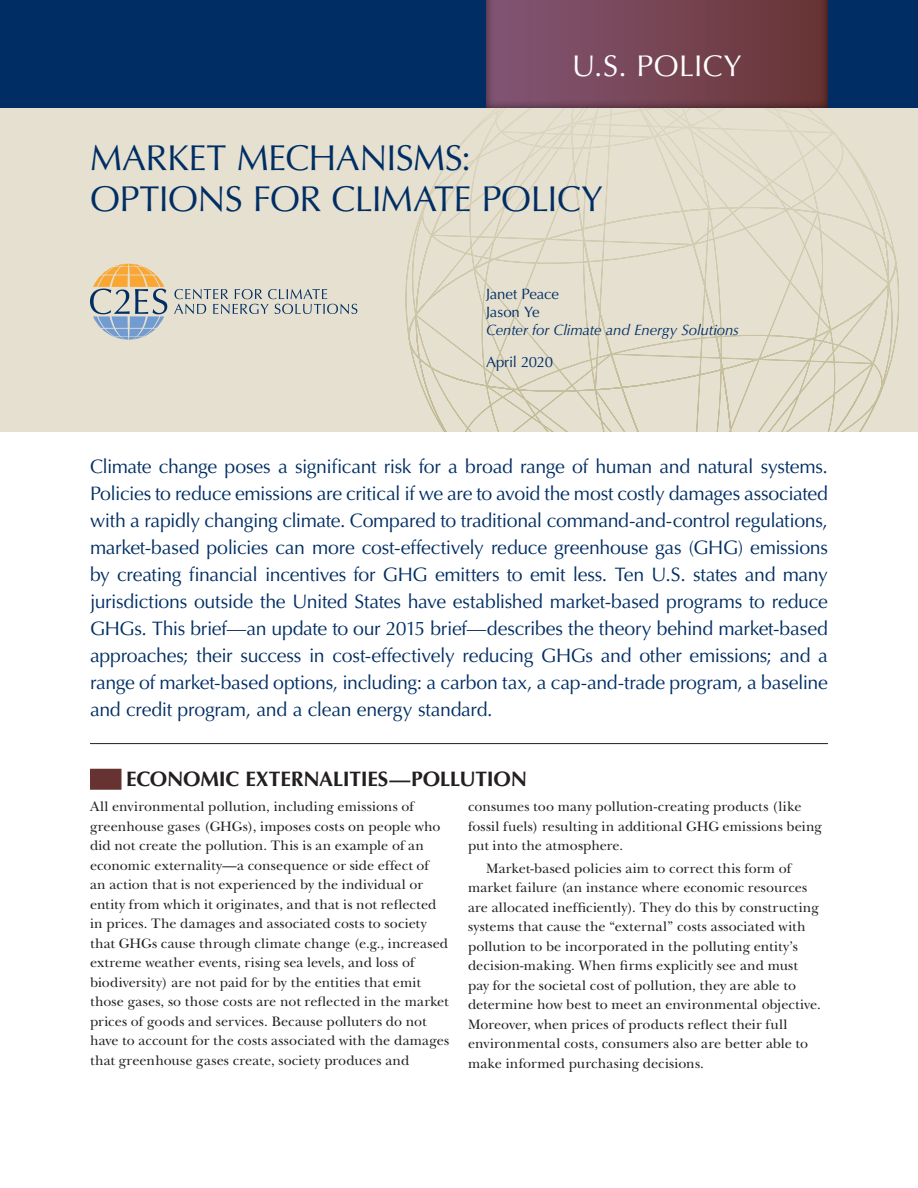
<style>
.page{position:relative;width:918px;height:1188px;background:#fff}
.page>*{position:absolute;margin:0;border:0;box-sizing:border-box;transform-origin:0 0}
.H1_FCI_TITLE{font:36px/40.5px "Optima LT Std";letter-spacing:-.015em;color:#002e64}
.t1{font:30px "Optima LT Std";letter-spacing:.01em;color:#fff}
.H2_FCI_Header_Optima{font:700 21px "Optima LT Std";letter-spacing:-.015em;color:#231f20}
.FCI_Opening_Summary{font:19.5px/27px "Optima LT Std";letter-spacing:-.015em;color:#002e64;text-align:justify}
.FCI_Author{font:italic 15px/18px "Optima LT Std";letter-spacing:-.01em;color:#002e64}
.FCI_Author-2{font:15px "Optima LT Std";letter-spacing:-.025em;color:#002e64}
.FCI_Body_Copy_1P{font:14.25px/19.5px "New Baskerville Std";letter-spacing:.005em;color:#231f20}
.FCI_Body_Copy{font:14.25px/19.5px "New Baskerville Std";letter-spacing:.005em;color:#231f20}
.s1{font-style:normal}
</style>
<div class="page">
<div style="left:90px;top:769px;width:32px;height:21px;background:#663232"></div>
<div style="left:0;top:106px;width:918px;height:326px;background:#e5e0d0"></div>
<svg style="left:405px;top:110px;width:494px;height:322px"></svg>
<div style="left:0;top:0;width:918px;height:108px;background:#002e64"></div>
<div style="left:486px;top:0;width:343px;height:110px;background:#231f20;opacity:.75"></div>
<svg style="left:174px;top:289px;width:183px;height:25px"></svg>
<svg style="left:90px;top:264px;width:77px;height:76px"></svg>
<hr style="left:90px;top:743px;width:738px;height:1px;background:#231f20">
<p class="t1" style="left:572px;top:48px;width:171px">U.S. POLICY</p>
<p class="H1_FCI_TITLE" style="left:90px;top:138px;width:515px">MARKET MECHANISMS:<br>OPTIONS FOR CLIMATE POLICY</p>
<p class="FCI_Author" style="left:486px;top:285px;width:255px"><span class="s1">Janet Peace<br>Jason Ye<br></span>Center for Climate and Energy Solutions</p>
<p class="FCI_Author-2" style="left:486px;top:353px;width:69px">April 2020</p>
<p class="FCI_Opening_Summary" style="left:90px;top:453px;width:740px">Climate change poses a significant risk for a broad range of human and natural systems.<br>Policies to reduce emissions are critical if we are to avoid the most costly damages associated with a rapidly changing climate. Compared to traditional command-and-control regulations, market-based policies can more cost-effectively reduce greenhouse gas (GHG) emissions by creating financial incentives for GHG emitters to emit less. Ten U.S. states and many jurisdictions outside the United States have established market-based programs to reduce GHGs. This brief—an update to our 2015 brief—describes the theory behind market-based approaches; their success in cost-effectively reducing GHGs and other emissions; and a range of market-based options, including: a carbon tax, a cap-and-trade program, a baseline and credit program, and a clean energy standard.</p>
<p class="H2_FCI_Header_Optima" style="left:126px;top:767px;width:403px">ECONOMIC EXTERNALITIES—POLLUTION</p>
<p class="FCI_Body_Copy_1P" style="left:90px;top:797px;width:361px">All environmental pollution, including emissions of greenhouse gases (GHGs), imposes costs on people who did not create the pollution. This is an example of an economic externality—a consequence or side effect of<br>an action that is not experienced by the individual or entity from which it originates, and that is not reflected in prices. The damages and associated costs to society that GHGs cause through climate change (e.g., increased extreme weather events, rising sea levels, and loss of biodiversity) are not paid for by the entities that emit those gases, so those costs are not reflected in the market prices of goods and services. Because polluters do not have to account for the costs associated with the damages that greenhouse gases create, society produces and</p>
<p class="FCI_Body_Copy_1P" style="left:468px;top:797px;width:356px">consumes too many pollution-creating products (like fossil fuels) resulting in additional GHG emissions being put into the atmosphere.</p>
<p class="FCI_Body_Copy" style="left:468px;top:859px;width:354px;text-indent:18px">Market-based policies aim to correct this form of market failure (an instance where economic resources are allocated inefficiently). They do this by constructing systems that cause the “external” costs associated with pollution to be incorporated in the polluting entity’s decision-making. When firms explicitly see and must pay for the societal cost of pollution, they are able to determine how best to meet an environmental objective.<br>Moreover, when prices of products reflect their full environmental costs, consumers also are better able to make informed purchasing decisions.</p>
</div>
